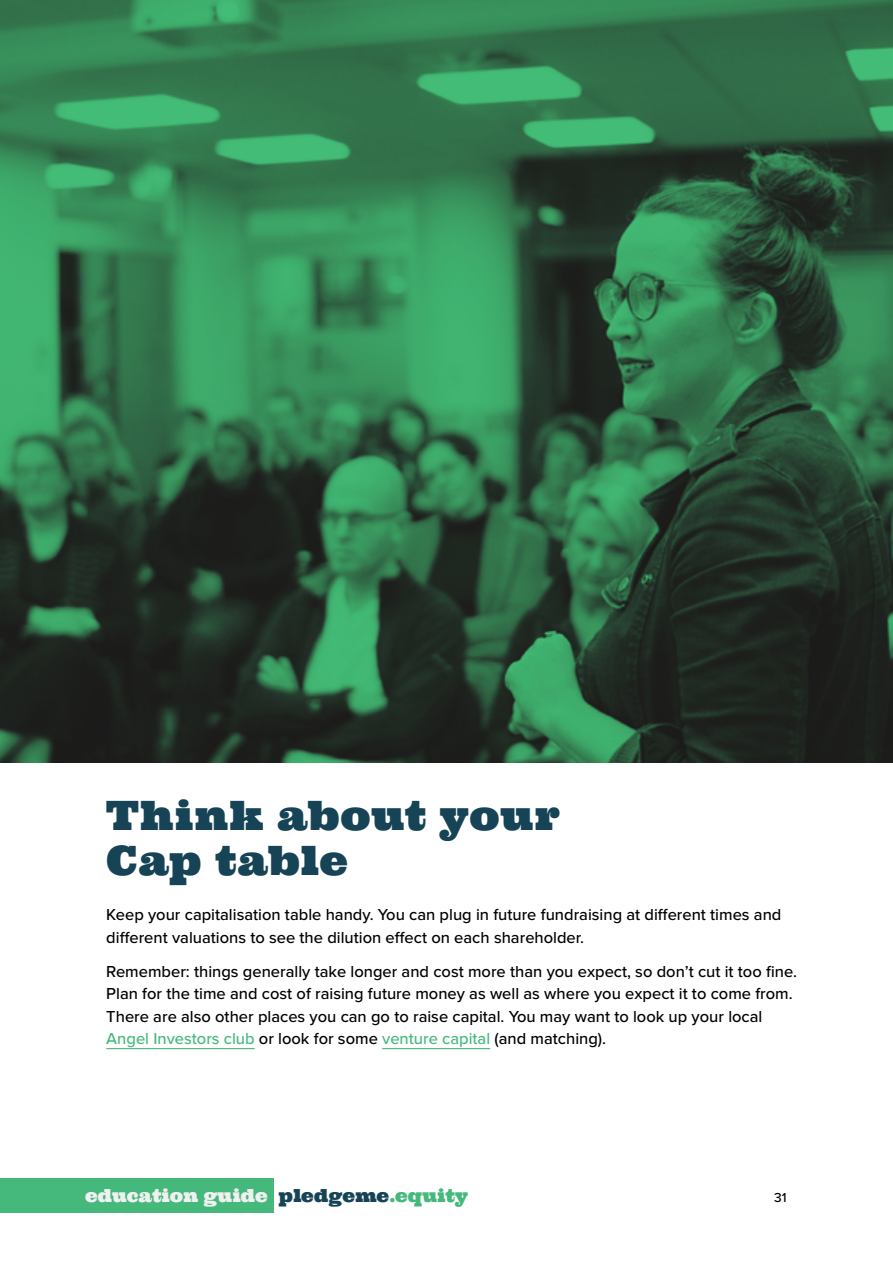
<style>
.page{position:relative;width:893px;height:1263px;background:#fff}
.page>*{position:absolute;margin:0;border:0;box-sizing:border-box;transform-origin:0 0}
.t1{font:40.5px/45px "Ultra";letter-spacing:.02em;color:#164356}
.t2{font:18px "Ultra";color:#f0f0f0}
.t3{font:500 16.5px/22.5px "Proxima Nova";color:#000}
.t4{font:500 13.5px "Proxima Nova";color:#000}
.s1{color:#45b97c}
.s2{color:#164356}
</style>
<div class="page">
<hr style="left:106px;top:1048px;width:149px;height:1px;background:#45b97c">
<hr style="left:382px;top:1048px;width:108px;height:1px;background:#45b97c">
<img style="left:0;top:0;width:893px;height:763px">
<div style="left:0;top:1179px;width:273px;height:34px;background:#45b97c"></div>
<h1 class="t1" style="left:106px;top:793px;width:455px">Think about your<br>Cap table</h1>
<p class="t3" style="left:106px;top:904px;width:677px">Keep your capitalisation table handy. You can plug in future fundraising at different times and different valuations to see the dilution effect on each shareholder.</p>
<p class="t3" style="left:106px;top:960px;width:692px">Remember: things generally take longer and cost more than you expect, so don’t cut it too fine.<br>Plan for the time and cost of raising future money as well as where you expect it to come from.<br>There are also other places you can go to raise capital. You may want to look up your local <span class="s1">Angel Investors club</span> or look for some <span class="s1">venture capital</span> (and matching).</p>
<p class="t2" style="left:85px;top:1184px;width:384px">education guide <span class="s2">pledgeme</span><span class="s1">.equity</span></p>
<p class="t4" style="left:774px;top:1189px;width:14px">31</p>
</div>
